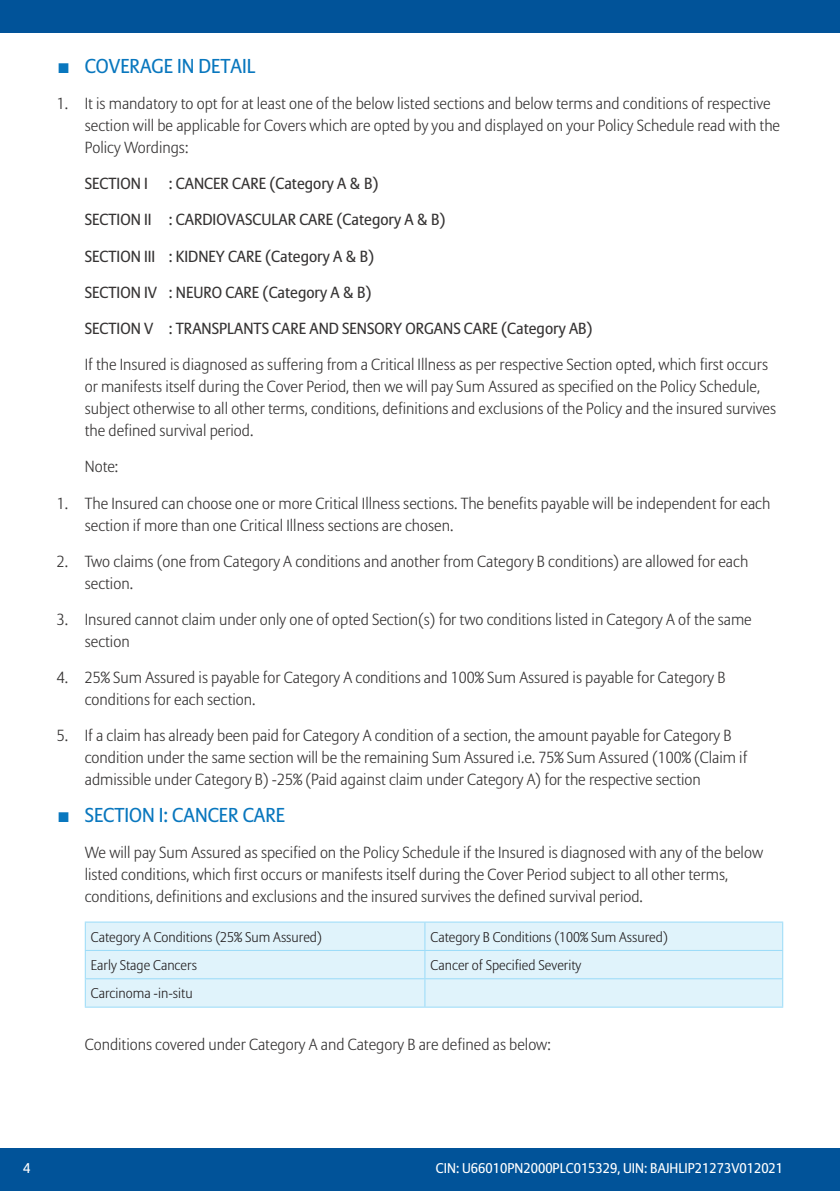
<style>
.page{position:relative;width:840px;height:1191px;background:#fff}
.page>*{position:absolute;margin:0;border:0;box-sizing:border-box;transform-origin:0 0}
.t1{font:20px "Allianz Sans";color:#0977be}
.t2{font:300 16px/22px "Allianz Sans";color:#363434}
.t3{font:16px "Allianz Sans";color:#363434}
.t4{font:300 14px "Allianz Sans";color:#231f20}
.t5{font:14px "Allianz Sans";color:#fff}
</style>
<div class="page">
<div style="left:0;top:0;width:839px;height:33px;background:#015399"></div>
<div style="left:0;top:1148px;width:839px;height:43px;background:#015399"></div>
<div style="left:86px;top:922px;width:695px;height:84px;background:#e0f3fb"></div>
<hr style="left:85px;top:921px;width:339px;height:1px;background:#99dbf8">
<hr style="left:85px;top:950px;width:339px;height:1px;background:#99dbf8">
<hr style="left:85px;top:978px;width:339px;height:1px;background:#99dbf8">
<svg style="left:85px;top:922px;width:1px;height:84px"></svg>
<hr style="left:85px;top:1006px;width:339px;height:1px;background:#99dbf8">
<svg style="left:424px;top:922px;width:1px;height:84px"></svg>
<svg style="left:781px;top:922px;width:1px;height:84px"></svg>
<hr style="left:424px;top:921px;width:358px;height:1px;background:#99dbf8">
<hr style="left:424px;top:950px;width:358px;height:1px;background:#99dbf8">
<hr style="left:424px;top:978px;width:358px;height:1px;background:#99dbf8">
<hr style="left:424px;top:1006px;width:358px;height:1px;background:#99dbf8">
<p class="t1" style="left:85px;top:54px;width:172px">COVERAGE IN DETAIL</p>
<p class="t2" style="left:85px;top:92px;width:696px;text-indent:-28px">1. It is mandatory to opt for at least one of the below listed sections and below terms and conditions of respective section will be applicable for Covers which are opted by you and displayed on your Policy Schedule read with the<br>Policy Wordings:</p>
<p class="t3" style="left:85px;top:174px;width:64px">SECTION I</p>
<p class="t3" style="left:169px;top:174px;width:211px">: CANCER CARE (Category A &amp; B)</p>
<p class="t3" style="left:85px;top:210px;width:362px">SECTION II : CARDIOVASCULAR CARE (Category A &amp; B)</p>
<p class="t3" style="left:85px;top:246px;width:291px">SECTION III : KIDNEY CARE (Category A &amp; B)</p>
<p class="t3" style="left:85px;top:282px;width:288px">SECTION IV : NEURO CARE (Category A &amp; B)</p>
<p class="t3" style="left:85px;top:319px;width:509px">SECTION V : TRANSPLANTS CARE AND SENSORY ORGANS CARE (Category AB)</p>
<p class="t2" style="left:85px;top:353px;width:692px">If the Insured is diagnosed as suffering from a Critical Illness as per respective Section opted, which first occurs or manifests itself during the Cover Period, then we will pay Sum Assured as specified on the Policy Schedule, subject otherwise to all other terms, conditions, definitions and exclusions of the Policy and the insured survives the defined survival period.</p>
<p class="t2" style="left:85px;top:455px;width:35px">Note:</p>
<p class="t2" style="left:85px;top:492px;width:686px;text-indent:-28px">1. The Insured can choose one or more Critical Illness sections. The benefits payable will be independent for each section if more than one Critical Illness sections are chosen.</p>
<p class="t2" style="left:85px;top:550px;width:664px;text-indent:-28px">2. Two claims (one from Category A conditions and another from Category B conditions) are allowed for each section.</p>
<p class="t2" style="left:85px;top:608px;width:668px;text-indent:-28px">3. Insured cannot claim under only one of opted Section(s) for two conditions listed in Category A of the same section</p>
<p class="t2" style="left:85px;top:666px;width:642px;text-indent:-28px">4. 25% Sum Assured is payable for Category A conditions and 100% Sum Assured is payable for Category B conditions for each section.</p>
<p class="t2" style="left:85px;top:724px;width:663px;text-indent:-28px">5. If a claim has already been paid for Category A condition of a section, the amount payable for Category B condition under the same section will be the remaining Sum Assured i.e. 75% Sum Assured (100% (Claim if admissible under Category B) -25% (Paid against claim under Category A) for the respective section</p>
<p class="t1" style="left:85px;top:802px;width:202px">SECTION I: CANCER CARE</p>
<p class="t2" style="left:85px;top:841px;width:679px">We will pay Sum Assured as specified on the Policy Schedule if the Insured is diagnosed with any of the below listed conditions, which first occurs or manifests itself during the Cover Period subject to all other terms, conditions, definitions and exclusions and the insured survives the defined survival period.</p>
<p class="t4" style="left:91px;top:928px;width:232px">Category A Conditions (25% Sum Assured)</p>
<p class="t4" style="left:430px;top:928px;width:239px">Category B Conditions (100% Sum Assured)</p>
<p class="t4" style="left:91px;top:956px;width:107px">Early Stage Cancers</p>
<p class="t4" style="left:430px;top:956px;width:152px">Cancer of Specified Severity</p>
<p class="t4" style="left:91px;top:985px;width:103px">Carcinoma -in-situ</p>
<p class="t2" style="left:85px;top:1032px;width:467px">Conditions covered under Category A and Category B are defined as below:</p>
<p class="t5" style="left:23px;top:1159px;width:9px">4</p>
<p class="t5" style="left:435px;top:1159px;width:348px">CIN: U66010PN2000PLC015329, UIN: BAJHLIP21273V012021</p>
</div>
